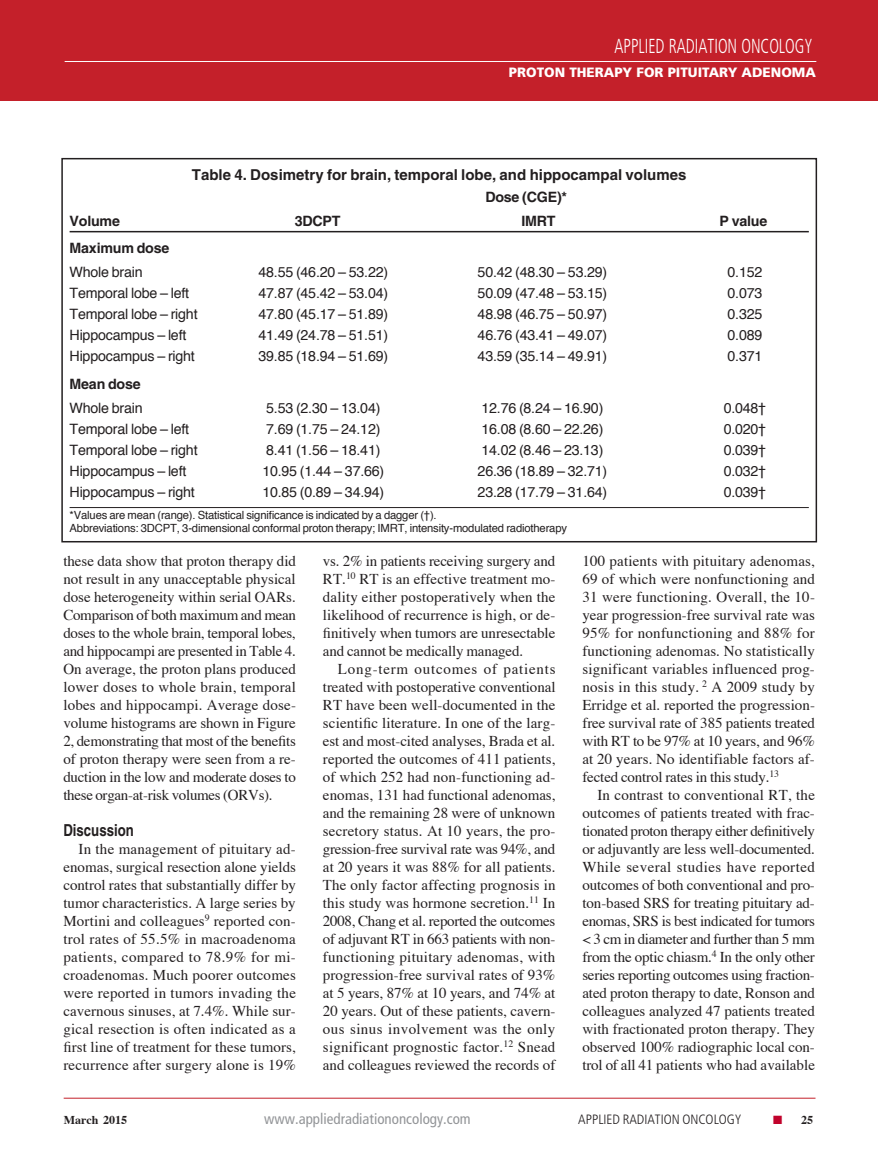
<style>
.page{position:relative;width:878px;height:1175px;background:#fff}
.page>*{position:absolute;margin:0;border:0;box-sizing:border-box;transform-origin:0 0}
.t1{font:300 condensed 20.25px "Frutiger";color:#fff;scale:.8 1}
.Article_subhead{font:700 16.5px "Helvetica";color:#231f20;scale:.8 1}
.Article_body_copy{font:15px/18px "Times";letter-spacing:-.005em;color:#231f20;text-align:justify}
.Table_head{font:700 15px "Helvetica";color:#231f20}
.t2{font:condensed 15px "Frutiger";color:#939598}
.Table_body_text{font:14.25px "Helvetica";letter-spacing:-.015em;color:#231f20}
.Table_body_text-2{font:700 14.25px "Helvetica";letter-spacing:-.015em;color:#231f20}
.table_col_head_no_ru{font:700 14.25px "Helvetica";letter-spacing:-.015em;color:#231f20}
.t3{font:900 13.5px "Frutiger";color:#fff}
.t4{font:300 condensed 13.5px "Frutiger";color:#231f20}
.t5{font:700 12px "Times";color:#231f20}
.Table_footnote{font:11.25px/13.5px "Helvetica";letter-spacing:-.015em;color:#231f20}
.s1{color:#c1022c}
</style>
<div class="page">
<div style="left:0;top:0;width:878px;height:101px;background:#c4202a"></div>
<hr style="left:64px;top:1097px;width:751px;height:1px;background:#c4202a">
<hr style="left:65px;top:61px;width:751px;height:1px;background:#fff">
<hr style="left:70px;top:231px;width:738px;height:1px;background:#231f20">
<hr style="left:70px;top:507px;width:738px;height:1px;background:#231f20">
<div style="left:61px;top:158px;width:756px;height:384px;border:2px solid #231f20"></div>
<h1 class="t1" style="left:614px;top:34px;width:249px">APPLIED RADIATION ONCOLOGY</h1>
<p class="t3" style="left:509px;top:64px;width:308px">PROTON THERAPY FOR PITUITARY ADENOMA</p>
<p class="Table_head" style="left:192px;top:165px;width:496px">Table 4. Dosimetry for brain, temporal lobe, and hippocampal volumes</p>
<p class="Table_body_text-2" style="left:485px;top:188px;width:83px">Dose (CGE)*</p>
<p class="Table_body_text-2" style="left:70px;top:212px;width:52px">Volume</p>
<p class="Table_body_text-2" style="left:295px;top:212px;width:47px">3DCPT</p>
<p class="Table_body_text-2" style="left:521px;top:212px;width:36px">IMRT</p>
<p class="Table_body_text-2" style="left:719px;top:212px;width:49px">P value</p>
<p class="table_col_head_no_ru" style="left:70px;top:239px;width:101px">Maximum dose</p>
<p class="Table_body_text" style="left:70px;top:263px;width:75px">Whole brain</p>
<p class="Table_body_text" style="left:258px;top:263px;width:131px">48.55 (46.20 – 53.22)</p>
<p class="Table_body_text" style="left:477px;top:263px;width:131px">50.42 (48.30 – 53.29)</p>
<p class="Table_body_text" style="left:727px;top:263px;width:36px">0.152</p>
<p class="Table_body_text" style="left:70px;top:284px;width:121px">Temporal lobe – left</p>
<p class="Table_body_text" style="left:258px;top:284px;width:131px">47.87 (45.42 – 53.04)</p>
<p class="Table_body_text" style="left:477px;top:284px;width:131px">50.09 (47.48 – 53.15)</p>
<p class="Table_body_text" style="left:727px;top:284px;width:36px">0.073</p>
<p class="Table_body_text" style="left:70px;top:305px;width:129px">Temporal lobe – right</p>
<p class="Table_body_text" style="left:258px;top:305px;width:131px">47.80 (45.17 – 51.89)</p>
<p class="Table_body_text" style="left:477px;top:305px;width:131px">48.98 (46.75 – 50.97)</p>
<p class="Table_body_text" style="left:727px;top:305px;width:36px">0.325</p>
<p class="Table_body_text" style="left:70px;top:326px;width:118px">Hippocampus – left</p>
<p class="Table_body_text" style="left:258px;top:326px;width:131px">41.49 (24.78 – 51.51)</p>
<p class="Table_body_text" style="left:477px;top:326px;width:131px">46.76 (43.41 – 49.07)</p>
<p class="Table_body_text" style="left:727px;top:326px;width:36px">0.089</p>
<p class="Table_body_text" style="left:70px;top:347px;width:127px">Hippocampus – right</p>
<p class="Table_body_text" style="left:258px;top:347px;width:131px">39.85 (18.94 – 51.69)</p>
<p class="Table_body_text" style="left:477px;top:347px;width:131px">43.59 (35.14 – 49.91)</p>
<p class="Table_body_text" style="left:727px;top:347px;width:36px">0.371</p>
<p class="table_col_head_no_ru" style="left:70px;top:375px;width:73px">Mean dose</p>
<p class="Table_body_text" style="left:70px;top:398px;width:75px">Whole brain</p>
<p class="Table_body_text" style="left:266px;top:398px;width:116px">5.53 (2.30 – 13.04)</p>
<p class="Table_body_text" style="left:481px;top:398px;width:123px">12.76 (8.24 – 16.90)</p>
<p class="Table_body_text" style="left:723px;top:398px;width:44px">0.048†</p>
<p class="Table_body_text" style="left:70px;top:419px;width:121px">Temporal lobe – left</p>
<p class="Table_body_text" style="left:266px;top:419px;width:116px">7.69 (1.75 – 24.12)</p>
<p class="Table_body_text" style="left:481px;top:419px;width:123px">16.08 (8.60 – 22.26)</p>
<p class="Table_body_text" style="left:723px;top:419px;width:44px">0.020†</p>
<p class="Table_body_text" style="left:70px;top:440px;width:129px">Temporal lobe – right</p>
<p class="Table_body_text" style="left:266px;top:440px;width:116px">8.41 (1.56 – 18.41)</p>
<p class="Table_body_text" style="left:481px;top:440px;width:123px">14.02 (8.46 – 23.13)</p>
<p class="Table_body_text" style="left:723px;top:440px;width:44px">0.039†</p>
<p class="Table_body_text" style="left:70px;top:461px;width:118px">Hippocampus – left</p>
<p class="Table_body_text" style="left:262px;top:461px;width:123px">10.95 (1.44 – 37.66)</p>
<p class="Table_body_text" style="left:477px;top:461px;width:131px">26.36 (18.89 – 32.71)</p>
<p class="Table_body_text" style="left:723px;top:461px;width:44px">0.032†</p>
<p class="Table_body_text" style="left:70px;top:482px;width:127px">Hippocampus – right</p>
<p class="Table_body_text" style="left:262px;top:482px;width:123px">10.85 (0.89 – 34.94)</p>
<p class="Table_body_text" style="left:477px;top:482px;width:131px">23.28 (17.79 – 31.64)</p>
<p class="Table_body_text" style="left:723px;top:482px;width:44px">0.039†</p>
<p class="Table_footnote" style="left:70px;top:509px;width:499px">*Values are mean (range). Statistical significance is indicated by a dagger (†).<br>Abbreviations: 3DCPT, 3-dimensional conformal proton therapy; IMRT, intensity-modulated radiotherapy</p>
<p class="Article_body_copy" style="left:63px;top:550px;width:234px">these data show that proton therapy did not result in any unacceptable physical dose heterogeneity within serial OARs.<br>Comparison of both maximum and mean doses to the whole brain, temporal lobes, and hippocampi are presented in Table 4.<br>On average, the proton plans produced lower doses to whole brain, temporal lobes and hippocampi. Average dose&shy;volume histograms are shown in Figure 2, demonstrating that most of the benefits of proton therapy were seen from a re&shy;duction in the low and moderate doses to these organ-at-risk volumes (ORVs).</p>
<p class="Article_subhead" style="left:63px;top:820px;width:90px">Discussion</p>
<p class="Article_body_copy" style="left:63px;top:838px;width:234px;text-indent:15px">In the management of pituitary ad&shy;enomas, surgical resection alone yields control rates that substantially differ by tumor characteristics. A large series by Mortini and colleagues<sup>9</sup> reported con&shy;trol rates of 55.5% in macroadenoma patients, compared to 78.9% for mi&shy;croadenomas. Much poorer outcomes were reported in tumors invading the cavernous sinuses, at 7.4%. While sur&shy;gical resection is often indicated as a first line of treatment for these tumors, recurrence after surgery alone is 19%</p>
<p class="Article_body_copy" style="left:323px;top:550px;width:234px">vs. 2% in patients receiving surgery and RT.<sup>10</sup> RT is an effective treatment mo&shy;dality either postoperatively when the likelihood of recurrence is high, or de&shy;finitively when tumors are unresectable and cannot be medically managed.</p>
<p class="Article_body_copy" style="left:323px;top:658px;width:234px;text-indent:15px">Long-term outcomes of patients treated with postoperative conventional RT have been well-documented in the scientific literature. In one of the larg&shy;est and most-cited analyses, Brada et al. reported the outcomes of 411 patients, of which 252 had non-functioning ad&shy;enomas, 131 had functional adenomas, and the remaining 28 were of unknown secretory status. At 10 years, the pro&shy;gression-free survival rate was 94%, and at 20 years it was 88% for all patients.<br>The only factor affecting prognosis in this study was hormone secretion.<sup>11</sup> In 2008, Chang et al. reported the outcomes of adjuvant RT in 663 patients with non&shy;functioning pituitary adenomas, with progression-free survival rates of 93% at 5 years, 87% at 10 years, and 74% at 20 years. Out of these patients, cavern&shy;ous sinus involvement was the only significant prognostic factor.<sup>12</sup> Snead and colleagues reviewed the records of</p>
<p class="Article_body_copy" style="left:582px;top:550px;width:234px">100 patients with pituitary adenomas, 69 of which were nonfunctioning and 31 were functioning. Overall, the 10- year progression-free survival rate was 95% for nonfunctioning and 88% for functioning adenomas. No statistically significant variables influenced prog&shy;nosis in this study. <sup>2</sup> A 2009 study by Erridge et al. reported the progression&shy;free survival rate of 385 patients treated with RT to be 97% at 10 years, and 96% at 20 years. No identifiable factors af&shy;fected control rates in this study.<sup>13</sup></p>
<p class="Article_body_copy" style="left:582px;top:784px;width:234px;text-indent:15px">In contrast to conventional RT, the outcomes of patients treated with frac&shy;tionated proton therapy either definitively or adjuvantly are less well-documented.<br>While several studies have reported outcomes of both conventional and pro&shy;ton-based SRS for treating pituitary ad&shy;enomas, SRS is best indicated for tumors &lt; 3 cm in diameter and further than 5 mm from the optic chiasm.<sup>4</sup> In the only other series reporting outcomes using fraction&shy;ated proton therapy to date, Ronson and colleagues analyzed 47 patients treated with fractionated proton therapy. They observed 100% radiographic local con&shy;trol of all 41 patients who had available</p>
<p class="t5" style="left:64px;top:1108px;width:65px">March 2015</p>
<p class="t2" style="left:264px;top:1110px;width:208px">www.appliedradiationoncology.com</p>
<p class="t4" style="left:578px;top:1112px;width:165px">APPLIED RADIATION ONCOLOGY</p>
<p class="t5" style="left:773px;top:1108px;width:41px"><span class="s1">■</span> 25</p>
</div>
